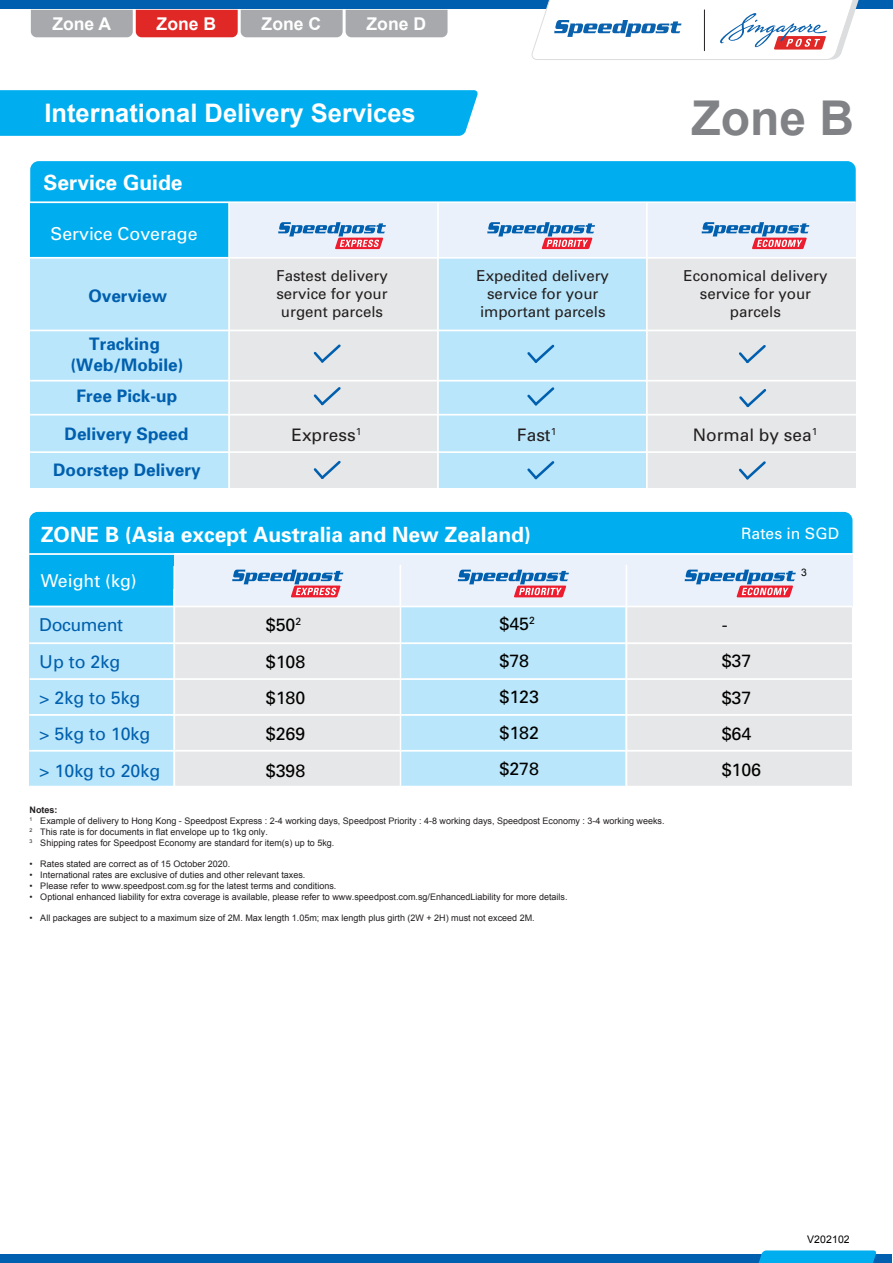
<style>
.page{position:relative;width:893px;height:1263px;background:#fff}
.page>*{position:absolute;margin:0;border:0;box-sizing:border-box;transform-origin:0 0}
.t1{font:700 48px "Arial";color:#808285}
.t2{font:700 25.5px "Arial";color:#fff}
.t3{font:700 21px "Univers";color:#fff}
.t4{font:17.7px/36.3px "Univers";color:#000}
.t5{font:17.7px/36.3px "Univers";color:#005fae}
.t6{font:17.7px "Univers";color:#fff}
.t7{font:700 17.55px "Arial";color:#fff}
.t8{font:700 17.25px/20.7px "Univers";color:#005fae;text-align:center}
.t9{font:17.25px "Univers";color:#231f20}
.t10{font:15.75px "Univers";color:#fff}
.t11{font:15px/18.1px "Univers";color:#231f20;text-align:center}
.t12{font:10.5px "Arial";letter-spacing:.01em;color:#010101}
.t13{font:10.35px "Arial";color:#000}
.t14{font:9px/10.8px "Arial";color:#231f20}
.s1{font-weight:700}
</style>
<div class="page">
<div style="left:229px;top:258px;width:209px;height:230px;background:#e6e7e8"></div>
<div style="left:438px;top:258px;width:209px;height:230px;background:#b9e6fa"></div>
<div style="left:647px;top:258px;width:209px;height:230px;background:#e6e7e8"></div>
<div style="left:229px;top:202px;width:209px;height:56px;background:#eaf1fa"></div>
<div style="left:438px;top:202px;width:209px;height:56px;background:#eaf1fa"></div>
<div style="left:647px;top:202px;width:209px;height:56px;background:#eaf1fa"></div>
<div style="left:30px;top:161px;width:826px;height:40px;background:#00aeef"></div>
<svg style="left:487px;top:222px;width:108px;height:27px"></svg>
<svg style="left:278px;top:222px;width:108px;height:27px"></svg>
<svg style="left:702px;top:222px;width:107px;height:27px"></svg>
<div style="left:30px;top:202px;width:199px;height:55px;background:#00aeef"></div>
<div style="left:30px;top:258px;width:199px;height:230px;background:#b9e6fa"></div>
<hr style="left:30px;top:257px;width:827px;height:2px;background:#fff">
<hr style="left:30px;top:330px;width:827px;height:1px;background:#fff">
<hr style="left:30px;top:380px;width:827px;height:1px;background:#fff">
<hr style="left:30px;top:414px;width:827px;height:1px;background:#fff">
<hr style="left:30px;top:451px;width:827px;height:2px;background:#fff">
<hr style="left:29px;top:201px;width:827px;height:2px;background:#fff">
<hr style="left:228px;top:202px;width:2px;height:292px;background:#fff">
<hr style="left:437px;top:202px;width:2px;height:292px;background:#fff">
<hr style="left:646px;top:202px;width:2px;height:292px;background:#fff">
<svg style="left:314px;top:344px;width:27px;height:19px"></svg>
<svg style="left:314px;top:387px;width:27px;height:18px"></svg>
<svg style="left:314px;top:461px;width:27px;height:18px"></svg>
<svg style="left:527px;top:345px;width:27px;height:18px"></svg>
<svg style="left:527px;top:387px;width:27px;height:19px"></svg>
<svg style="left:527px;top:461px;width:27px;height:18px"></svg>
<svg style="left:739px;top:345px;width:27px;height:18px"></svg>
<svg style="left:739px;top:389px;width:27px;height:18px"></svg>
<svg style="left:739px;top:461px;width:27px;height:19px"></svg>
<div style="left:29px;top:589px;width:680px;height:198px;background:#b9e6fa"></div>
<div style="left:29px;top:512px;width:823px;height:94px;background:#00aeef"></div>
<div style="left:174px;top:589px;width:226px;height:198px;background:#e6e7e8"></div>
<div style="left:626px;top:589px;width:226px;height:198px;background:#e6e7e8"></div>
<div style="left:174px;top:553px;width:226px;height:53px;background:#eaf1fa"></div>
<div style="left:400px;top:553px;width:226px;height:53px;background:#eaf1fa"></div>
<div style="left:626px;top:553px;width:226px;height:53px;background:#eaf1fa"></div>
<svg style="left:458px;top:570px;width:111px;height:27px"></svg>
<svg style="left:232px;top:570px;width:111px;height:27px"></svg>
<svg style="left:685px;top:570px;width:111px;height:27px"></svg>
<hr style="left:173px;top:566px;width:2px;height:221px;background:#fff">
<hr style="left:29px;top:606px;width:823px;height:1px;background:#fff">
<hr style="left:29px;top:642px;width:823px;height:2px;background:#fff">
<hr style="left:29px;top:714px;width:823px;height:2px;background:#fff">
<hr style="left:30px;top:678px;width:823px;height:2px;background:#fff">
<hr style="left:29px;top:750px;width:823px;height:2px;background:#fff">
<hr style="left:29px;top:786px;width:823px;height:1px;background:#fff">
<hr style="left:29px;top:553px;width:823px;height:2px;background:#fff">
<hr style="left:399px;top:565px;width:2px;height:222px;background:#fff">
<hr style="left:626px;top:565px;width:1px;height:222px;background:#fff">
<div style="left:0;top:0;width:893px;height:9px;background:#005fae"></div>
<svg style="left:531px;top:0;width:328px;height:60px"></svg>
<hr style="left:704px;top:10px;width:1px;height:41px;background:#231f20">
<div style="left:0;top:1254px;width:892px;height:8px;background:#005fae"></div>
<svg style="left:759px;top:1250px;width:117px;height:12px"></svg>
<svg style="left:31px;top:10px;width:417px;height:27px;background:#b78b8d"></svg>
<div style="left:0;top:90px;width:478px;height:46px;background:#00aeef"></div>
<h3 class="t7" style="left:52px;top:12px;width:60px">Zone A</h3>
<h3 class="t7" style="left:157px;top:12px;width:61px">Zone B</h3>
<h3 class="t7" style="left:262px;top:12px;width:61px">Zone C</h3>
<h3 class="t7" style="left:366px;top:12px;width:61px">Zone D</h3>
<h2 class="t2" style="left:44px;top:96px;width:373px">International Delivery Services</h2>
<h1 class="t1" style="left:691px;top:86px;width:164px">Zone B</h1>
<h3 class="t3" style="left:44px;top:170px;width:140px">Service Guide</h3>
<h3 class="t6" style="left:50px;top:223px;width:149px">Service Coverage</h3>
<h3 class="t8" style="left:88px;top:286px;width:80px">Overview</h3>
<h3 class="t8" style="left:71px;top:334px;width:114px">Tracking (Web/Mobile)</h3>
<h3 class="t8" style="left:77px;top:386px;width:102px">Free Pick-up</h3>
<h3 class="t8" style="left:65px;top:424px;width:125px">Delivery Speed</h3>
<h3 class="t8" style="left:53px;top:459px;width:149px">Doorstep Delivery</h3>
<h3 class="t11" style="left:276px;top:267px;width:113px">Fastest delivery service for your urgent parcels</h3>
<h3 class="t11" style="left:477px;top:267px;width:134px">Expedited delivery service for your important parcels</h3>
<h3 class="t11" style="left:683px;top:267px;width:146px">Economical delivery service for your parcels</h3>
<h3 class="t9" style="left:291px;top:425px;width:71px">Express<sup>1</sup></h3>
<h3 class="t9" style="left:517px;top:425px;width:41px">Fast<sup>1</sup></h3>
<h3 class="t9" style="left:693px;top:424px;width:126px">Normal by sea<sup>1</sup></h3>
<h3 class="t3" style="left:41px;top:522px;width:492px">ZONE B (Asia except Australia and New Zealand)</h3>
<h3 class="t6" style="left:41px;top:570px;width:98px">Weight (kg)</h3>
<h3 class="t4" style="left:266px;top:607px;width:41px">$50<sup>2 </sup>$108 $180 $269 $398</h3>
<h3 class="t4" style="left:499px;top:606px;width:41px">$45<sup>2 </sup>$78 $123 $182 $278</h3>
<h3 class="t4" style="left:722px;top:607px;width:41px">- $37 $37 $64 $106</h3>
<h3 class="t10" style="left:741px;top:524px;width:99px">Rates in SGD</h3>
<p class="t13" style="left:801px;top:565px;width:7px">3</p>
<h3 class="t5" style="left:39px;top:607px;width:122px">Document<br>Up to 2kg<br>&gt; 2kg to 5kg<br>&gt; 5kg to 10kg &gt; 10kg to 20kg</h3>
<p class="t14" style="left:30px;top:805px;width:637px"><span class="s1">Notes:<br></span><sup>1</sup> Example of delivery to Hong Kong - Speedpost Express : 2-4 working days, Speedpost Priority : 4-8 working days, Speedpost Economy : 3-4 working weeks.<br><sup>2</sup> This rate is for documents in flat envelope up to 1kg only.<br><sup>3</sup> Shipping rates for Speedpost Economy are standard for item(s) up to 5kg.</p>
<p class="t14" style="left:30px;top:859px;width:202px">• Rates stated are correct as of 15 October 2020.</p>
<p class="t14" style="left:30px;top:870px;width:277px">• International rates are exclusive of duties and other relevant taxes.</p>
<p class="t14" style="left:30px;top:880px;width:308px">• Please refer to www.speedpost.com.sg for the latest terms and conditions.</p>
<p class="t14" style="left:30px;top:891px;width:539px">• Optional enhanced liability for extra coverage is available, please refer to www.speedpost.com.sg/EnhancedLiability for more details.</p>
<p class="t14" style="left:30px;top:913px;width:507px">• All packages are subject to a maximum size of 2M. Max length 1.05m; max length plus girth (2W + 2H) must not exceed 2M.</p>
<p class="t12" style="left:807px;top:1232px;width:44px">V202102</p>
</div>
